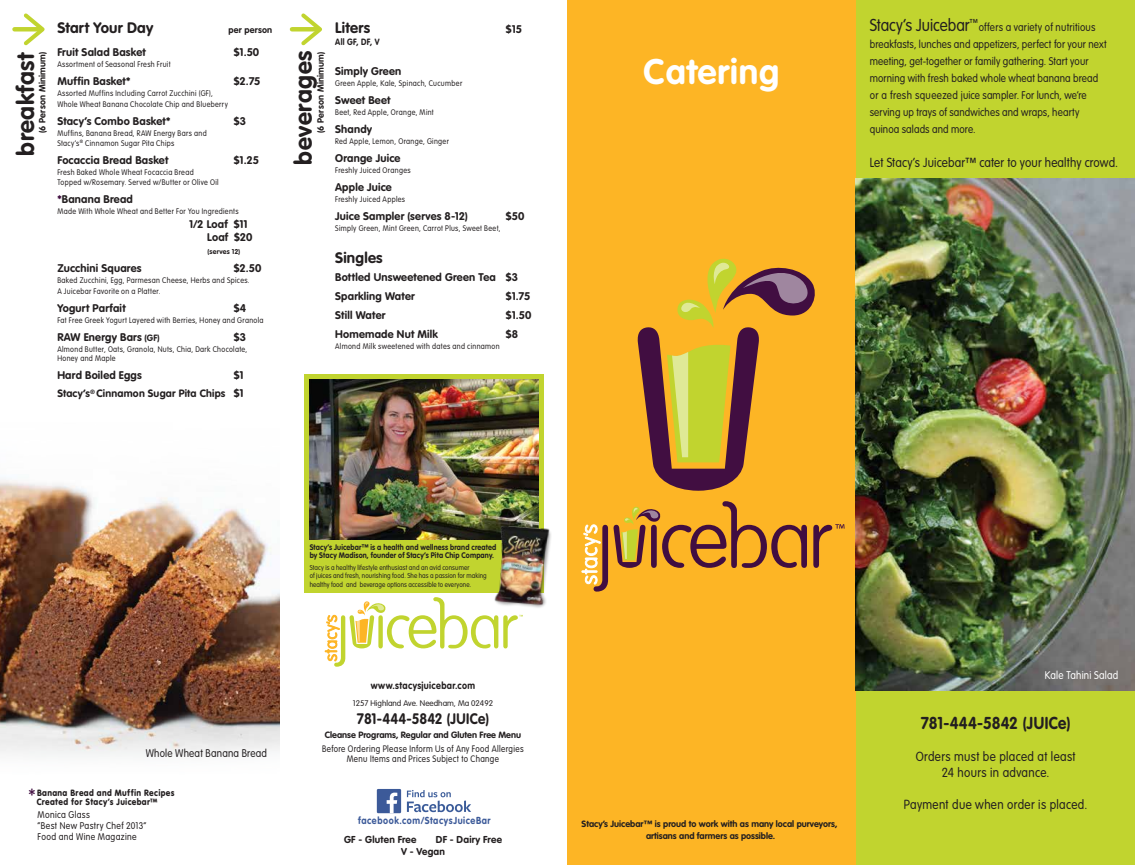
<style>
.page{position:relative;width:1135px;height:865px;background:#fff}
.page>*{position:absolute;margin:0;border:0;box-sizing:border-box;transform-origin:0 0}
.t1{font:700 35px "VAG Rounded";letter-spacing:.025em;color:#fff}
.t2{font:700 24px "VAG Rounded";letter-spacing:.025em;color:#231f20}
.t3{font:700 17px "VAG Rounded";letter-spacing:.015em;color:#231f20;scale:.9 1}
.t4{font:300 17px "VAG Rounded";color:#231f20;scale:.9 1}
.t5{font:700 15px "VAG Rounded";letter-spacing:.015em;color:#231f20}
.t6{font:700 15px "VAG Rounded";letter-spacing:.015em;color:#231f20;scale:.9 1}
.t7{font:300 13px/16px "VAG Rounded";letter-spacing:.025em;color:#231f20;text-align:center;scale:.9 1}
.t8{font:700 11px/19px "VAG Rounded";letter-spacing:.02em;color:#231f20}
.t9{font:300 11px/17px "VAG Rounded";letter-spacing:.01em;color:#231f20;scale:.9 1}
.t10{font:300 11px "VAG Rounded";letter-spacing:.02em;color:#fff;scale:.9 1}
.t11{font:700 10.5px "VAG Rounded";letter-spacing:.02em;color:#231f20}
.t12{font:700 10px "VAG Rounded";letter-spacing:.065em;color:#3c5a99;scale:.9 1}
.t13{font:700 10px "VAG Rounded";letter-spacing:.04em;color:#231f20;scale:.9 1}
.t14{font:700 9.9px/11.7px "VAG Rounded";letter-spacing:.02em;color:#231f20}
.t15{font:9.6px/9.6px "VAG Rounded";letter-spacing:.035em;color:#231f20;scale:.9 1}
.t16{font:300 9.6px/10.6px "VAG Rounded";letter-spacing:.04em;color:#231f20;scale:.9 1}
.t17{font:300 9.3px/10px "VAG Rounded";letter-spacing:.045em;color:#231f20;text-align:center;scale:.87 1}
.t18{font:700 9px/11.3px "VAG Rounded";color:#231f20;text-align:center}
.t19{font:700 9px "VAG Rounded";letter-spacing:.025em;color:#231f20}
.t20{font:700 9px "VAG Rounded";color:#231f20;scale:.9 1}
.t21{font:700 9px "VAG Rounded";letter-spacing:.02em;color:#231f20}
.t22{font:300 8.1px "VAG Rounded";color:#231f20}
.t23{font:300 8px/11px "VAG Rounded";letter-spacing:.045em;color:#231f20;scale:.9 1}
.t24{font:700 8px/8.7px "VAG Rounded";letter-spacing:.02em;color:#231f20;scale:.9 1}
.t25{font:300 7px/8.7px "VAG Rounded";letter-spacing:.02em;color:#231f20;scale:.9 1}
.t26{font:700 7px "VAG Rounded";letter-spacing:.035em;color:#231f20}
.s1{color:#410e41}
.s2{font-size:9px}
.s3{font-size:11px}
.s4{font-weight:300;font-size:20.2px;color:#410e41}
</style>
<div class="page">
<div style="left:855px;top:0;width:279px;height:865px;background:#c1d42f"></div>
<div style="left:567px;top:0;width:288px;height:865px;background:#fdb525"></div>
<svg style="left:324px;top:597px;width:194px;height:69px"></svg>
<div style="left:304px;top:374px;width:239px;height:218px;background:#c1d42f"></div>
<img style="left:309px;top:379px;width:229px;height:160px">
<img style="left:487px;top:517px;width:64px;height:100px">
<svg style="left:407px;top:790px;width:64px;height:22px"></svg>
<div style="left:377px;top:789px;width:24px;height:24px;background:#3c5a99"></div>
<svg style="left:386px;top:792px;width:11px;height:21px"></svg>
<div style="left:14px;top:27px;width:27px;height:5px;background:#c1d42f"></div>
<svg style="left:20px;top:13px;width:25px;height:33px"></svg>
<div style="left:292px;top:27px;width:26px;height:5px;background:#c1d42f"></div>
<svg style="left:297px;top:13px;width:25px;height:33px"></svg>
<img style="left:0;top:480px;width:280px;height:276px">
<svg style="left:637px;top:258px;width:178px;height:233px"></svg>
<svg style="left:581px;top:501px;width:225px;height:90px"></svg>
<svg style="left:813px;top:524px;width:31px;height:44px"></svg>
<img style="left:855px;top:178px;width:279px;height:512px">
<h3 class="t5" style="left:57px;top:19px;width:97px">Start Your Day</h3>
<p class="t21" style="left:228px;top:25px;width:45px">per person</p>
<h3 class="t8" style="left:57px;top:43px;width:90px">Fruit Salad Basket</h3>
<h3 class="t8" style="left:234px;top:43px;width:27px">$1.50</h3>
<p class="t23" style="left:57px;top:59px;width:127px">Assortment of Seasonal Fresh Fruit</p>
<h3 class="t8" style="left:57px;top:72px;width:75px">Muffin Basket*</h3>
<h3 class="t8" style="left:234px;top:72px;width:28px">$2.75</h3>
<p class="t23" style="left:57px;top:88px;width:191px">Assorted Muffins Including Carrot Zucchini (GF),<br>Whole Wheat Banana Chocolate Chip and Blueberry</p>
<h3 class="t8" style="left:57px;top:112px;width:115px">Stacy’s Combo Basket*</h3>
<h3 class="t8" style="left:234px;top:112px;width:14px">$3</h3>
<p class="t23" style="left:57px;top:128px;width:167px;line-height:10px">Muffins, Banana Bread, RAW Energy Bars and<br>Stacy’s<sup>®</sup> Cinnamon Sugar Pita Chips</p>
<h3 class="t8" style="left:57px;top:151px;width:112px">Focaccia Bread Basket</h3>
<h3 class="t8" style="left:234px;top:151px;width:27px">$1.25</h3>
<p class="t23" style="left:57px;top:167px;width:181px;line-height:10px">Fresh Baked Whole Wheat Focaccia Bread<br>Topped w/Rosemary. Served w/Butter or Olive Oil</p>
<h3 class="t8" style="left:57px;top:190px;width:77px"><span class="s1">*</span>Banana Bread</h3>
<p class="t23" style="left:57px;top:206px;width:203px">Made With Whole Wheat and Better For You Ingredients</p>
<h3 class="t8" style="left:207px;top:218px;width:47px;line-height:13px;text-indent:-18px">1/2 Loaf $11<br>Loaf $20</h3>
<p class="t26" style="left:207px;top:247px;width:34px">(serves 12)</p>
<h3 class="t8" style="left:57px;top:259px;width:86px">Zucchini Squares</h3>
<h3 class="t8" style="left:234px;top:259px;width:29px">$2.50</h3>
<p class="t23" style="left:57px;top:275px;width:215px">Baked Zucchini, Egg, Parmesan Cheese, Herbs and Spices.<br>A Juicebar Favorite on a Platter.</p>
<h3 class="t8" style="left:57px;top:299px;width:70px">Yogurt Parfait</h3>
<h3 class="t8" style="left:234px;top:299px;width:14px">$4</h3>
<p class="t23" style="left:57px;top:315px;width:230px">Fat Free Greek Yogurt Layered with Berries, Honey and Granola</p>
<h3 class="t8" style="left:57px;top:328px;width:104px">RAW Energy Bars <span class="s2">(GF)</span></h3>
<h3 class="t8" style="left:234px;top:328px;width:14px">$3</h3>
<p class="t23" style="left:57px;top:345px;width:212px;line-height:9px">Almond Butter, Oats, Granola, Nuts, Chia, Dark Chocolate,<br>Honey and Maple</p>
<h3 class="t8" style="left:57px;top:366px;width:86px">Hard Boiled Eggs</h3>
<h3 class="t8" style="left:234px;top:366px;width:11px">$1</h3>
<h3 class="t11" style="left:57px;top:387px;width:188px">Stacy’s<sup>®</sup> Cinnamon Sugar Pita Chips <span class="s3">$1</span></h3>
<h2 class="t2" style="left:289px;top:165px;width:116px;rotate:-90deg">beverages</h2>
<h2 class="t2" style="left:12px;top:156px;width:106px;rotate:-90deg">breakfast</h2>
<p class="t19" style="left:37px;top:133px;width:83px;rotate:-90deg">(6 Person Minimum)</p>
<p class="t19" style="left:315px;top:133px;width:83px;rotate:-90deg">(6 Person Minimum)</p>
<h3 class="t5" style="left:335px;top:19px;width:37px">Liters</h3>
<h3 class="t8" style="left:506px;top:20px;width:17px">$15</h3>
<p class="t20" style="left:335px;top:37px;width:51px">All GF, DF, V</p>
<h3 class="t8" style="left:335px;top:62px;width:68px">Simply Green</h3>
<p class="t23" style="left:335px;top:78px;width:143px">Green Apple, Kale, Spinach, Cucumber</p>
<h3 class="t8" style="left:335px;top:91px;width:57px">Sweet Beet</h3>
<p class="t23" style="left:335px;top:107px;width:111px">Beet, Red Apple, Orange, Mint</p>
<h3 class="t8" style="left:335px;top:120px;width:38px">Shandy</h3>
<p class="t23" style="left:335px;top:136px;width:128px">Red Apple, Lemon, Orange, Ginger</p>
<h3 class="t8" style="left:335px;top:149px;width:67px">Orange Juice</h3>
<p class="t23" style="left:335px;top:165px;width:85px">Freshly Juiced Oranges</p>
<h3 class="t8" style="left:335px;top:178px;width:58px">Apple Juice</h3>
<p class="t23" style="left:335px;top:194px;width:79px">Freshly Juiced Apples</p>
<h3 class="t8" style="left:335px;top:207px;width:134px">Juice Sampler (serves 8-12)</h3>
<h3 class="t8" style="left:506px;top:207px;width:20px">$50</h3>
<p class="t23" style="left:335px;top:223px;width:185px">Simply Green, Mint Green, Carrot Plus, Sweet Beet,</p>
<h3 class="t5" style="left:335px;top:249px;width:49px">Singles</h3>
<h3 class="t8" style="left:335px;top:268px;width:184px">Bottled Unsweetened Green Tea $3<br>Sparkling Water</h3>
<h3 class="t8" style="left:506px;top:287px;width:26px">$1.75</h3>
<h3 class="t8" style="left:335px;top:306px;width:52px">Still Water</h3>
<h3 class="t8" style="left:506px;top:306px;width:27px">$1.50</h3>
<h3 class="t8" style="left:335px;top:325px;width:104px">Homemade Nut Milk</h3>
<h3 class="t8" style="left:506px;top:325px;width:14px">$8</h3>
<p class="t23" style="left:335px;top:341px;width:184px">Almond Milk sweetened with dates and cinnamon</p>
<h1 class="t1" style="left:643px;top:51px;width:137px">Catering</h1>
<h3 class="t4" style="left:869px;top:16px;width:122px">Stacy’s Juicebar<sup>™</sup></h3>
<p class="t9" style="left:869px;top:19px;width:264px;text-indent:109px">offers a variety of nutritious breakfasts, lunches and appetizers, perfect for your next meeting, get-together or family gathering. Start your morning with fresh baked whole wheat banana bread or a fresh squeezed juice sampler. For lunch, we’re serving up trays of sandwiches and wraps, hearty quinoa salads and more.</p>
<h3 class="t7" style="left:869px;top:155px;width:277px">Let Stacy’s Juicebar™ cater to your healthy crowd.</h3>
<h3 class="t9" style="left:146px;top:744px;width:136px">Whole Wheat Banana Bread</h3>
<p class="t15" style="left:37px;top:788px;width:154px;text-indent:-8px"><span class="s4">*</span> Banana Bread and Muffin Recipes<br>Created for Stacy’s Juicebar™</p>
<p class="t16" style="left:38px;top:809px;width:122px">Monica Glass<br>“Best New Pastry Chef 2013”<br>Food and Wine Magazine</p>
<p class="t24" style="left:309px;top:542px;width:209px">Stacy’s Juicebar™ is a health and wellness brand created by Stacy Madison, founder of Stacy’s Pita Chip Company.</p>
<p class="t25" style="left:309px;top:562px;width:198px">Stacy is a healthy lifestyle enthusiast and an avid consumer<br>of juices and fresh, nourishing food. She has a passion for making healthy food and beverage options accessible to everyone.</p>
<p class="t13" style="left:371px;top:679px;width:117px">www.stacysjuicebar.com</p>
<p class="t22" style="left:353px;top:698px;width:142px">1257 Highland Ave. Needham, Ma 02492</p>
<h3 class="t6" style="left:357px;top:709px;width:148px">781-444-5842 (JUICe)</h3>
<p class="t18" style="left:325px;top:729px;width:198px">Cleanse Programs, Regular and Gluten Free Menu</p>
<p class="t17" style="left:322px;top:743px;width:233px">Before Ordering Please Inform Us of Any Food Allergies<br>Menu Items and Prices Subject to Change</p>
<p class="t12" style="left:358px;top:815px;width:148px">facebook.com/StacysJuiceBar</p>
<p class="t14" style="left:344px;top:834px;width:74px">GF - Gluten Free</p>
<p class="t14" style="left:401px;top:834px;width:102px;text-indent:35px">DF - Dairy Free<br>V - Vegan</p>
<p class="t18" style="left:581px;top:818px;width:257px">Stacy’s Juicebar™ is proud to work with as many local purveyors, artisans and farmers as possible.</p>
<h3 class="t10" style="left:1044px;top:668px;width:83px">Kale Tahini Salad</h3>
<h3 class="t3" style="left:920px;top:713px;width:168px">781-444-5842 (JUICe)</h3>
<h3 class="t7" style="left:915px;top:748px;width:179px">Orders must be placed at least<br>24 hours in advance.</h3>
<h3 class="t7" style="left:903px;top:796px;width:205px">Payment due when order is placed.</h3>
</div>
